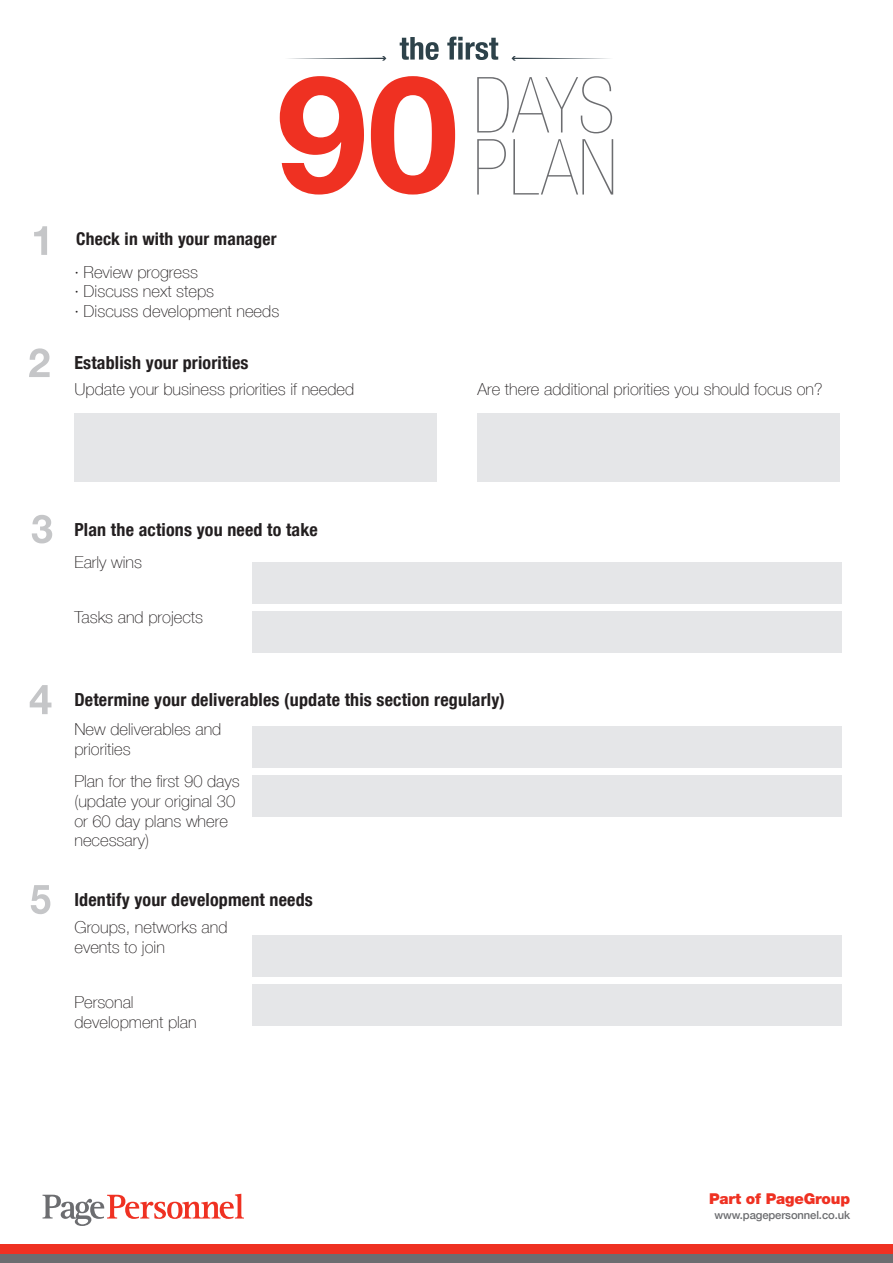
<style>
.page{position:relative;width:893px;height:1263px;background:#fff}
.page>*{position:absolute;margin:0;border:0;box-sizing:border-box;transform-origin:0 0}
.t1{font:700 condensed 18px "Helvetica Neue LT Com";letter-spacing:.01em;color:#231f20}
.t2{font:700 condensed 17.55px "Helvetica Neue LT Com";letter-spacing:.01em;color:#231f20}
.t3{font:100 16.5px/19.8px "Helvetica Neue LT Com";color:#231f20}
.t4{font:900 15px "Helvetica Neue";letter-spacing:-.01em;color:#ef3122}
.t5{font:500 11.25px "Helvetica Neue LT Com";letter-spacing:-.01em;color:#6c6d70}
</style>
<div class="page">
<div style="left:0;top:1253px;width:893px;height:10px;background:#6c6d70"></div>
<div style="left:0;top:1244px;width:893px;height:9px;background:#ef3122"></div>
<svg style="left:43px;top:1194px;width:201px;height:32px"></svg>
<svg style="left:29px;top:348px;width:21px;height:29px"></svg>
<svg style="left:32px;top:515px;width:20px;height:28px"></svg>
<svg style="left:30px;top:685px;width:21px;height:29px"></svg>
<svg style="left:34px;top:226px;width:13px;height:29px"></svg>
<svg style="left:31px;top:885px;width:19px;height:29px"></svg>
<svg style="left:280px;top:76px;width:84px;height:119px"></svg>
<svg style="left:371px;top:76px;width:84px;height:119px"></svg>
<svg style="left:477px;top:76px;width:135px;height:57px"></svg>
<svg style="left:477px;top:139px;width:29px;height:56px"></svg>
<svg style="left:513px;top:139px;width:100px;height:56px"></svg>
<svg style="left:400px;top:37px;width:39px;height:23px"></svg>
<svg style="left:447px;top:37px;width:51px;height:23px"></svg>
<svg style="left:511px;top:56px;width:99px;height:5px"></svg>
<svg style="left:288px;top:56px;width:98px;height:5px"></svg>
<div style="left:74px;top:413px;width:363px;height:69px;background:#e5e6e8"></div>
<div style="left:477px;top:413px;width:363px;height:69px;background:#e5e6e8"></div>
<div style="left:252px;top:727px;width:590px;height:41px;background:#e5e6e8"></div>
<div style="left:252px;top:936px;width:590px;height:41px;background:#e5e6e8"></div>
<div style="left:252px;top:562px;width:589px;height:42px;background:#e5e6e8"></div>
<div style="left:252px;top:775px;width:590px;height:41px;background:#e5e6e8"></div>
<div style="left:252px;top:984px;width:590px;height:41px;background:#e5e6e8"></div>
<div style="left:252px;top:611px;width:589px;height:41px;background:#e5e6e8"></div>
<p class="t2" style="left:76px;top:228px;width:202px">Check in with your manager</p>
<p class="t3" style="left:74px;top:262px;width:125px">· Review progress</p>
<p class="t3" style="left:74px;top:281px;width:141px">· Discuss next steps</p>
<p class="t3" style="left:74px;top:301px;width:206px">· Discuss development needs</p>
<p class="t1" style="left:74px;top:352px;width:176px">Establish your priorities</p>
<p class="t3" style="left:74px;top:379px;width:281px">Update your business priorities if needed</p>
<p class="t3" style="left:477px;top:379px;width:347px">Are there additional priorities you should focus on?</p>
<p class="t1" style="left:74px;top:518px;width:245px">Plan the actions you need to take</p>
<p class="t3" style="left:74px;top:552px;width:69px">Early wins</p>
<p class="t3" style="left:74px;top:607px;width:130px">Tasks and projects</p>
<p class="t1" style="left:74px;top:689px;width:432px">Determine your deliverables (update this section regularly)</p>
<p class="t3" style="left:74px;top:719px;width:148px">New deliverables and priorities</p>
<p class="t3" style="left:74px;top:771px;width:167px">Plan for the first 90 days (update your original 30 or 60 day plans where necessary)</p>
<p class="t1" style="left:74px;top:889px;width:240px">Identify your development needs</p>
<p class="t3" style="left:74px;top:917px;width:155px">Groups, networks and events to join</p>
<p class="t3" style="left:74px;top:992px;width:124px">Personal development plan</p>
<p class="t4" style="left:709px;top:1189px;width:142px">Part of PageGroup</p>
<p class="t5" style="left:715px;top:1208px;width:137px">www.pagepersonnel.co.uk</p>
</div>
